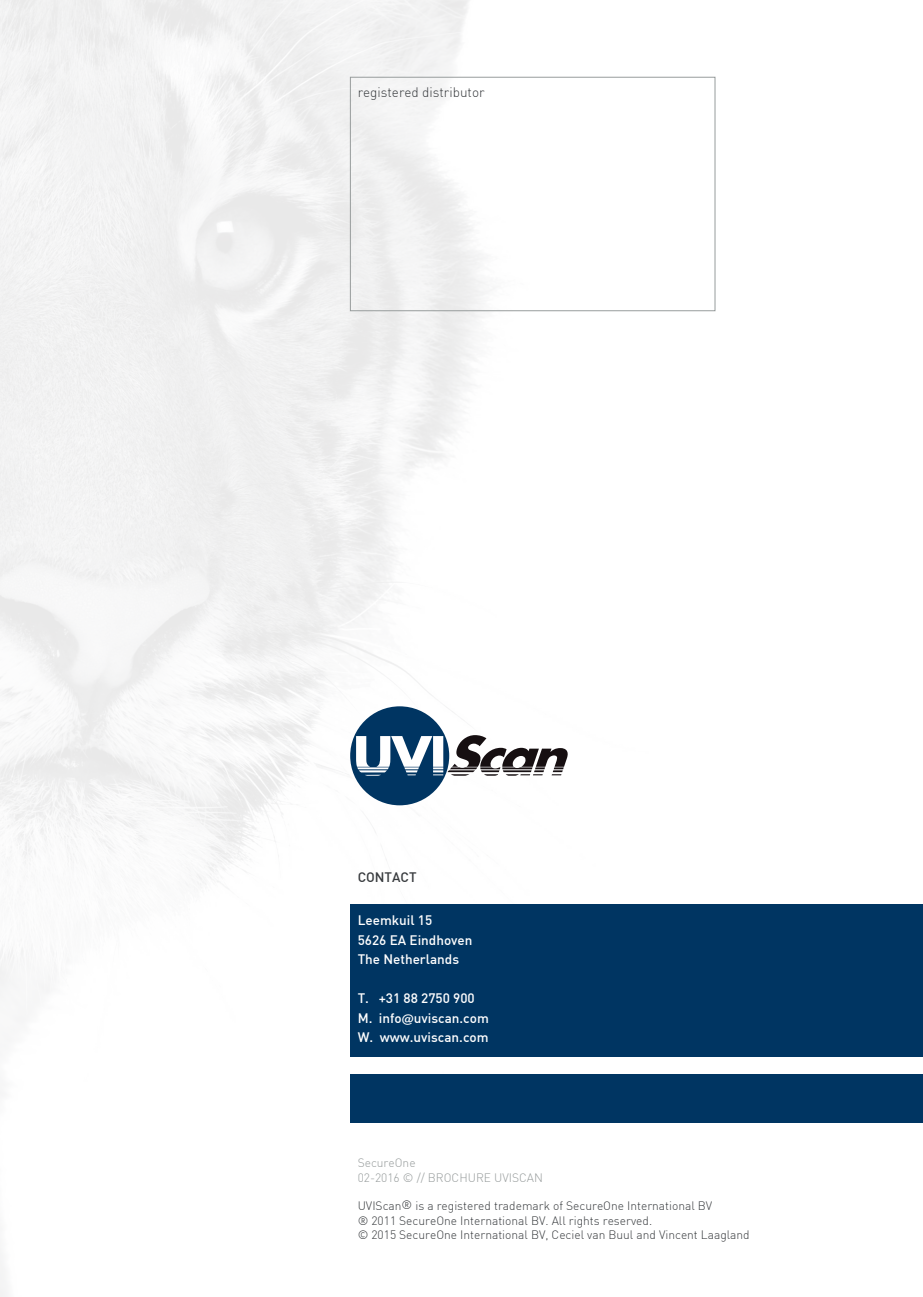
<style>
.page{position:relative;width:923px;height:1297px;background:#fff}
.page>*{position:absolute;margin:0;border:0;box-sizing:border-box;transform-origin:0 0}
.t1{font:500 13.5px/19.5px "DIN";color:#fff}
.t2{font:300 13.5px "DIN";color:#373a3d}
.t3{font:500 13.5px "DIN";color:#373a3d}
.t4{font:300 12px/14.4px "DIN";color:#373a3d}
.t5{font:300 12px/14.4px "DIN";color:#979c9c}
.s1{font-family:"Square 721 BT";font-weight:700;font-size:12px}
</style>
<div class="page">
<img style="left:0;top:0;width:923px;height:1297px">
<div style="left:350px;top:706px;width:99px;height:99px;background:#003562;border-radius:50%"></div>
<svg style="left:356px;top:735px;width:212px;height:41px"></svg>
<div style="left:350px;top:77px;width:365px;height:234px;border:1px solid #979c9c"></div>
<div style="left:350px;top:905px;width:573px;height:152px;background:#003562"></div>
<div style="left:350px;top:1075px;width:573px;height:48px;background:#003562"></div>
<p class="t2" style="left:358px;top:83px;width:128px">registered distributor</p>
<p class="t3" style="left:358px;top:869px;width:60px">CONTACT</p>
<p class="t1" style="left:358px;top:910px;width:116px">Leemkuil 15<br>5626 EA Eindhoven<br>The Netherlands</p>
<p class="t1" style="left:358px;top:988px;width:133px">T. +31 88 2750 900<br>M. info<span class="s1">@</span>uviscan.com<br>W. www.uviscan.com</p>
<p class="t5" style="left:358px;top:1155px;width:187px">SecureOne<br>02-2016 © // BROCHURE UVISCAN</p>
<p class="t4" style="left:358px;top:1199px;width:393px">UVIScan® is a registered trademark of SecureOne International BV<br>® 2011 SecureOne International BV. All rights reserved.<br>© 2015 SecureOne International BV, Ceciel van Buul and Vincent Laagland</p>
</div>
